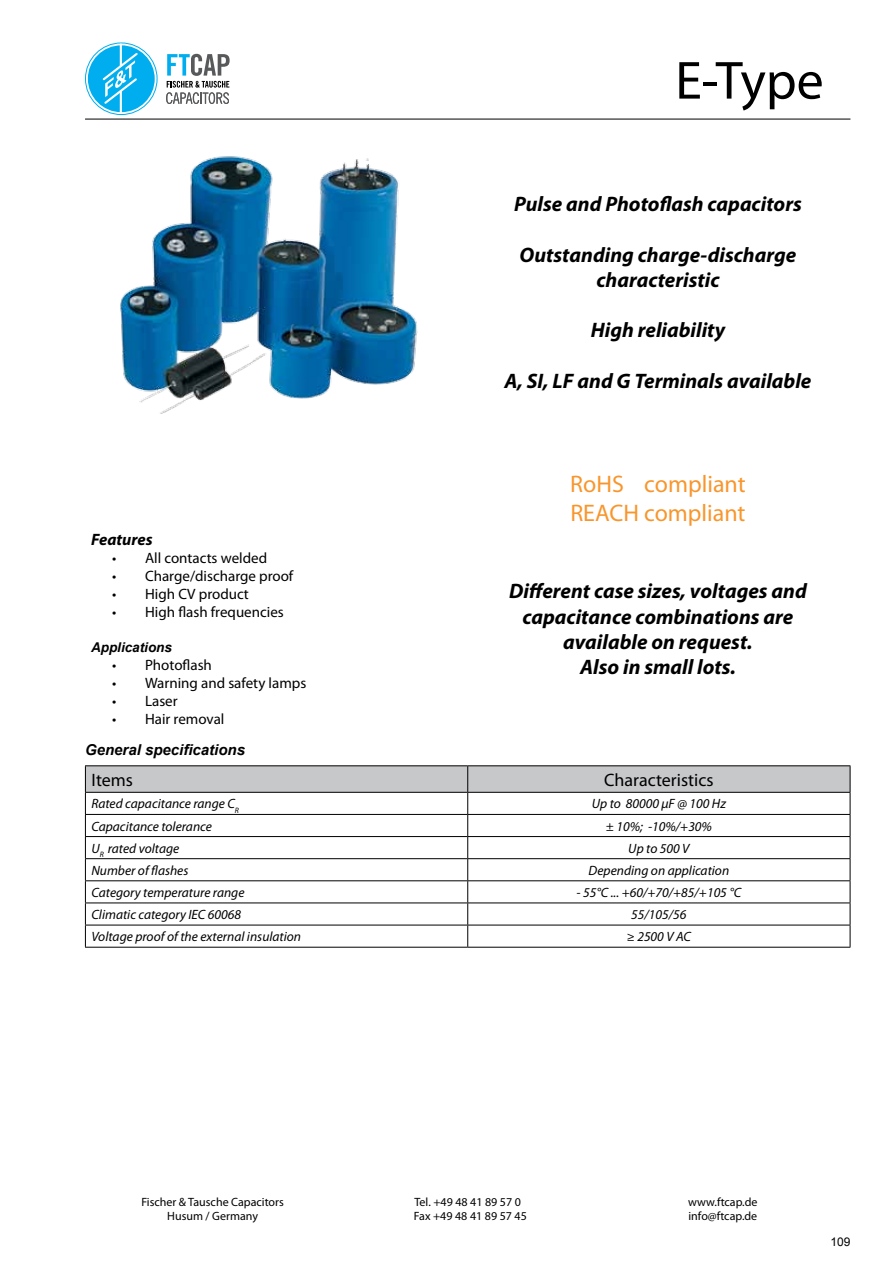
<style>
.page{position:relative;width:893px;height:1263px;background:#fff}
.page>*{position:absolute;margin:0;border:0;box-sizing:border-box;transform-origin:0 0}
.t1{font:54px "Myriad Pro";color:#000}
.t2{font:24px/28.8px "Myriad Pro";color:#f8962d}
.t3{font:italic 700 21px/25.2px "Myriad Pro";color:#000;text-align:center}
.t4{font:18px "Myriad Pro";color:#000}
.t5{font:italic 700 16.5px "Myriad Pro";color:#000}
.t6{font:15px "Myriad Pro";color:#000}
.t7{font:italic 700 15px "Arial";color:#000}
.t8{font:italic 13.5px "Myriad Pro";color:#000}
.t9{font:italic 700 13.5px "Arial";color:#000}
.t10{font:12px/14.4px "Myriad Pro";color:#000}
.t11{font:12px "Arial";color:#000}
</style>
<div class="page">
<hr style="left:85px;top:119px;width:765px;height:1px;background:#000">
<div style="left:88px;top:45px;width:67px;height:67px;background:#00aeef;border-radius:50%"></div>
<div style="left:85px;top:43px;width:73px;height:72px;border:1px solid #00aeef;border-radius:50%"></div>
<hr style="left:120px;top:43px;width:2px;height:24px;background:#fff">
<svg style="left:103px;top:53px;width:35px;height:51px"></svg>
<hr style="left:120px;top:90px;width:2px;height:24px;background:#fff">
<svg style="left:166px;top:54px;width:64px;height:50px"></svg>
<img style="left:120px;top:156px;width:298px;height:257px">
<hr style="left:85px;top:765px;width:383px;height:1px;background:#000">
<hr style="left:468px;top:765px;width:382px;height:1px;background:#000">
<hr style="left:85px;top:947px;width:383px;height:1px;background:#000">
<hr style="left:468px;top:947px;width:382px;height:1px;background:#000">
<svg style="left:85px;top:766px;width:766px;height:181px"></svg>
<h1 class="t1" style="left:675px;top:47px;width:150px">E-Type</h1>
<h3 class="t3" style="left:514px;top:191px;width:289px">Pulse and Photoflash capacitors</h3>
<h3 class="t3" style="left:520px;top:241px;width:278px">Outstanding charge-discharge characteristic</h3>
<h3 class="t3" style="left:591px;top:317px;width:136px">High reliability</h3>
<h3 class="t3" style="left:505px;top:367px;width:308px">A, SI, LF and G Terminals available</h3>
<p class="t5" style="left:91px;top:529px;width:63px">Features</p>
<p class="t6" style="left:112px;top:549px;width:156px">• All contacts welded</p>
<p class="t6" style="left:112px;top:567px;width:183px">• Charge/discharge proof</p>
<p class="t6" style="left:112px;top:585px;width:138px">• High CV product</p>
<p class="t6" style="left:112px;top:603px;width:173px">• High flash frequencies</p>
<p class="t9" style="left:91px;top:638px;width:83px">Applications</p>
<p class="t6" style="left:112px;top:655px;width:101px">• Photoflash</p>
<p class="t6" style="left:112px;top:673px;width:196px">• Warning and safety lamps</p>
<p class="t6" style="left:112px;top:691px;width:67px">• Laser</p>
<p class="t6" style="left:112px;top:709px;width:114px">• Hair removal</p>
<p class="t7" style="left:85px;top:740px;width:162px">General specifications</p>
<h2 class="t2" style="left:570px;top:469px;width:177px">RoHS compliant<br>REACH compliant</h2>
<h3 class="t3" style="left:509px;top:578px;width:299px">Different case sizes, voltages and capacitance combinations are available on request.<br>Also in small lots.</h3>
<h3 class="t4" style="left:91px;top:769px;width:43px">Items</h3>
<h3 class="t4" style="left:604px;top:769px;width:111px">Characteristics</h3>
<p class="t8" style="left:91px;top:795px;width:149px">Rated capacitance range C<sub>R</sub></p>
<p class="t8" style="left:592px;top:795px;width:136px">Up to 80000 µF @ 100 Hz</p>
<p class="t8" style="left:91px;top:818px;width:122px">Capacitance tolerance</p>
<p class="t8" style="left:606px;top:818px;width:108px">± 10%; -10%/+30%</p>
<p class="t8" style="left:91px;top:840px;width:89px">U<sub>R</sub> rated voltage</p>
<p class="t8" style="left:628px;top:840px;width:63px">Up to 500 V</p>
<p class="t8" style="left:91px;top:862px;width:99px">Number of flashes</p>
<p class="t8" style="left:589px;top:862px;width:142px">Depending on application</p>
<p class="t8" style="left:91px;top:884px;width:155px">Category temperature range</p>
<p class="t8" style="left:577px;top:884px;width:166px">- 55°C ... +60/+70/+85/+105 °C</p>
<p class="t8" style="left:91px;top:906px;width:151px">Climatic category IEC 60068</p>
<p class="t8" style="left:631px;top:906px;width:57px">55/105/56</p>
<p class="t8" style="left:91px;top:928px;width:211px">Voltage proof of the external insulation</p>
<p class="t8" style="left:627px;top:928px;width:66px">≥ 2500 V AC</p>
<p class="t10" style="left:141px;top:1195px;width:144px;text-align:center">Fischer &amp; Tausche Capacitors<br>Husum / Germany</p>
<p class="t10" style="left:414px;top:1195px;width:114px">Tel. +49 48 41 89 57 0<br>Fax +49 48 41 89 57 45</p>
<p class="t10" style="left:688px;top:1195px;width:71px">www.ftcap.de info@ftcap.de</p>
<p class="t11" style="left:830px;top:1234px;width:22px">109</p>
</div>
